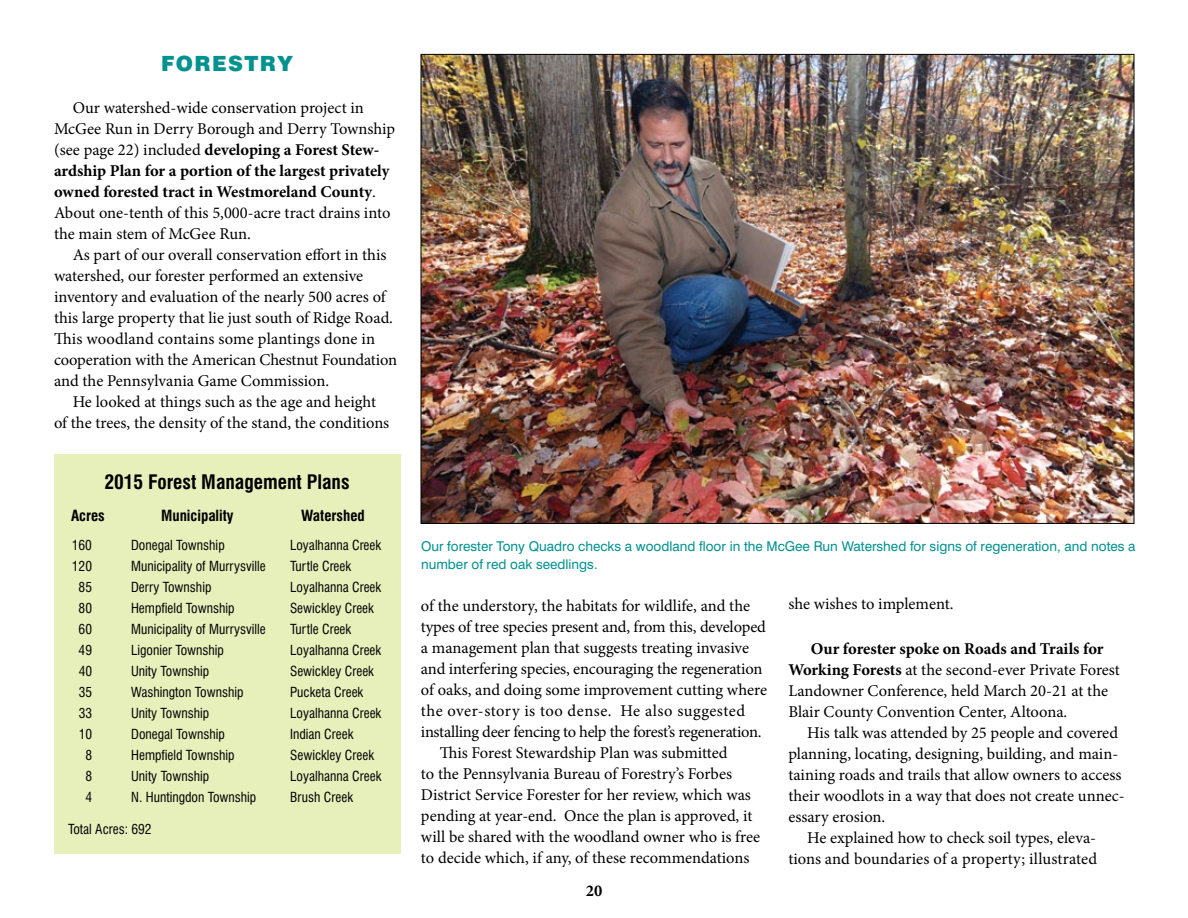
<style>
.page{position:relative;width:1188px;height:918px;background:#fff}
.page>*{position:absolute;margin:0;border:0;box-sizing:border-box;transform-origin:0 0}
.t1{font:900 21px "Swiss 721 BT";letter-spacing:.07em;color:#00928f}
.t2{font:700 condensed 19.5px "Swiss 721 BT";color:#000}
.t3{font:16.5px/21px "Minion Pro";letter-spacing:-.005em;color:#000}
.t4{font:16.5px "Minion Pro";letter-spacing:.025em;color:#000}
.t5{font:700 16.5px "Minion Pro";color:#000}
.t6{font:700 condensed 15px "Swiss 721 BT";color:#000}
.t7{font:condensed 13.5px "Swiss 721 BT";color:#000}
.t8{font:13.5px/18px "Swiss 721 BT";color:#00928f}
.s1{font-weight:700}
</style>
<div class="page">
<img style="left:423px;top:56px;width:709px;height:466px">
<div style="left:54px;top:454px;width:346px;height:399px;background:#e7efbb"></div>
<p class="t1" style="left:161px;top:51px;width:133px">FORESTRY</p>
<p class="t3" style="left:54px;top:97px;width:343px;text-indent:19px">Our watershed-wide conservation project in McGee Run in Derry Borough and Derry Township (see page 22) included <span class="s1">developing a Forest Stew&shy;ardship Plan for a portion of the largest privately owned forested tract in Westmoreland County</span>.<br>About one-tenth of this 5,000-acre tract drains into the main stem of McGee Run.</p>
<p class="t3" style="left:54px;top:244px;width:345px;text-indent:19px">As part of our overall conservation effort in this watershed, our forester performed an extensive inventory and evaluation of the nearly 500 acres of this large property that lie just south of Ridge Road.<br>This woodland contains some plantings done in cooperation with the American Chestnut Foundation and the Pennsylvania Game Commission.</p>
<p class="t3" style="left:54px;top:391px;width:337px;text-align:center">He looked at things such as the age and height<br>of the trees, the density of the stand, the conditions</p>
<p class="t2" style="left:104px;top:470px;width:247px">2015 Forest Management Plans</p>
<p class="t6" style="left:71px;top:507px;width:35px">Acres</p>
<p class="t6" style="left:161px;top:507px;width:74px">Municipality</p>
<p class="t6" style="left:301px;top:507px;width:65px">Watershed</p>
<p class="t7" style="left:72px;top:537px;width:22px">160</p>
<p class="t7" style="left:131px;top:537px;width:95px">Donegal Township</p>
<p class="t7" style="left:290px;top:537px;width:93px">Loyalhanna Creek</p>
<p class="t7" style="left:72px;top:558px;width:22px">120</p>
<p class="t7" style="left:131px;top:558px;width:136px">Municipality of Murrysville</p>
<p class="t7" style="left:290px;top:558px;width:63px">Turtle Creek</p>
<p class="t7" style="left:79px;top:579px;width:15px">85</p>
<p class="t7" style="left:131px;top:579px;width:82px">Derry Township</p>
<p class="t7" style="left:290px;top:579px;width:93px">Loyalhanna Creek</p>
<p class="t7" style="left:79px;top:600px;width:15px">80</p>
<p class="t7" style="left:131px;top:600px;width:105px">Hempfield Township</p>
<p class="t7" style="left:290px;top:600px;width:85px">Sewickley Creek</p>
<p class="t7" style="left:79px;top:621px;width:15px">60</p>
<p class="t7" style="left:131px;top:621px;width:136px">Municipality of Murrysville</p>
<p class="t7" style="left:290px;top:621px;width:63px">Turtle Creek</p>
<p class="t7" style="left:79px;top:642px;width:15px">49</p>
<p class="t7" style="left:131px;top:642px;width:94px">Ligonier Township</p>
<p class="t7" style="left:290px;top:642px;width:93px">Loyalhanna Creek</p>
<p class="t7" style="left:79px;top:663px;width:15px">40</p>
<p class="t7" style="left:131px;top:663px;width:80px">Unity Township</p>
<p class="t7" style="left:290px;top:663px;width:85px">Sewickley Creek</p>
<p class="t7" style="left:79px;top:684px;width:15px">35</p>
<p class="t7" style="left:131px;top:684px;width:114px">Washington Township</p>
<p class="t7" style="left:290px;top:684px;width:75px">Pucketa Creek</p>
<p class="t7" style="left:79px;top:705px;width:15px">33</p>
<p class="t7" style="left:131px;top:705px;width:80px">Unity Township</p>
<p class="t7" style="left:290px;top:705px;width:93px">Loyalhanna Creek</p>
<p class="t7" style="left:79px;top:726px;width:15px">10</p>
<p class="t7" style="left:131px;top:726px;width:95px">Donegal Township</p>
<p class="t7" style="left:290px;top:726px;width:65px">Indian Creek</p>
<p class="t7" style="left:85px;top:747px;width:8px">8</p>
<p class="t7" style="left:131px;top:747px;width:105px">Hempfield Township</p>
<p class="t7" style="left:290px;top:747px;width:85px">Sewickley Creek</p>
<p class="t7" style="left:85px;top:768px;width:8px">8</p>
<p class="t7" style="left:131px;top:768px;width:80px">Unity Township</p>
<p class="t7" style="left:290px;top:768px;width:93px">Loyalhanna Creek</p>
<p class="t7" style="left:85px;top:789px;width:8px">4</p>
<p class="t7" style="left:131px;top:789px;width:127px">N. Huntingdon Township</p>
<p class="t7" style="left:290px;top:789px;width:64px">Brush Creek</p>
<p class="t7" style="left:68px;top:821px;width:85px">Total Acres: 692</p>
<p class="t8" style="left:421px;top:537px;width:716px">Our forester Tony Quadro checks a woodland floor in the McGee Run Watershed for signs of regeneration, and notes a number of red oak seedlings.</p>
<p class="t3" style="left:421px;top:596px;width:331px">of the understory, the habitats for wildlife, and the</p>
<p class="t3" style="left:421px;top:617px;width:347px">types of tree species present and, from this, developed</p>
<p class="t3" style="left:421px;top:638px;width:330px">a management plan that suggests treating invasive</p>
<p class="t3" style="left:421px;top:659px;width:343px">and interfering species, encouraging the regeneration</p>
<p class="t3" style="left:421px;top:680px;width:348px">of oaks, and doing some improvement cutting where</p>
<p class="t4" style="left:421px;top:700px;width:326px">the over-story is too dense. He also suggested</p>
<p class="t3" style="left:421px;top:722px;width:342px">installing deer fencing to help the forest’s regeneration.</p>
<p class="t3" style="left:440px;top:743px;width:289px">This Forest Stewardship Plan was submitted</p>
<p class="t3" style="left:421px;top:764px;width:313px">to the Pennsylvania Bureau of Forestry’s Forbes</p>
<p class="t3" style="left:421px;top:785px;width:331px">District Service Forester for her review, which was</p>
<p class="t3" style="left:421px;top:806px;width:333px">pending at year-end. Once the plan is approved, it</p>
<p class="t3" style="left:421px;top:827px;width:341px">will be shared with the woodland owner who is free</p>
<p class="t3" style="left:421px;top:848px;width:330px">to decide which, if any, of these recommendations</p>
<p class="t5" style="left:586px;top:879px;width:18px">20</p>
<p class="t3" style="left:788px;top:593px;width:167px">she wishes to implement.</p>
<p class="t3" style="left:788px;top:638px;width:333px;text-indent:22px"><span class="s1">Our forester spoke on Roads and Trails for Working Forests</span> at the second-ever Private Forest Landowner Conference, held March 20-21 at the Blair County Convention Center, Altoona.</p>
<p class="t3" style="left:807px;top:722px;width:312px">His talk was attended by 25 people and covered</p>
<p class="t3" style="left:788px;top:743px;width:331px">planning, locating, designing, building, and main-</p>
<p class="t3" style="left:788px;top:764px;width:335px">taining roads and trails that allow owners to access</p>
<p class="t3" style="left:788px;top:785px;width:338px">their woodlots in a way that does not create unnec-</p>
<p class="t3" style="left:788px;top:806px;width:98px">essary erosion.</p>
<p class="t3" style="left:807px;top:827px;width:291px">He explained how to check soil types, eleva-</p>
<p class="t3" style="left:788px;top:848px;width:310px">tions and boundaries of a property; illustrated</p>
</div>
